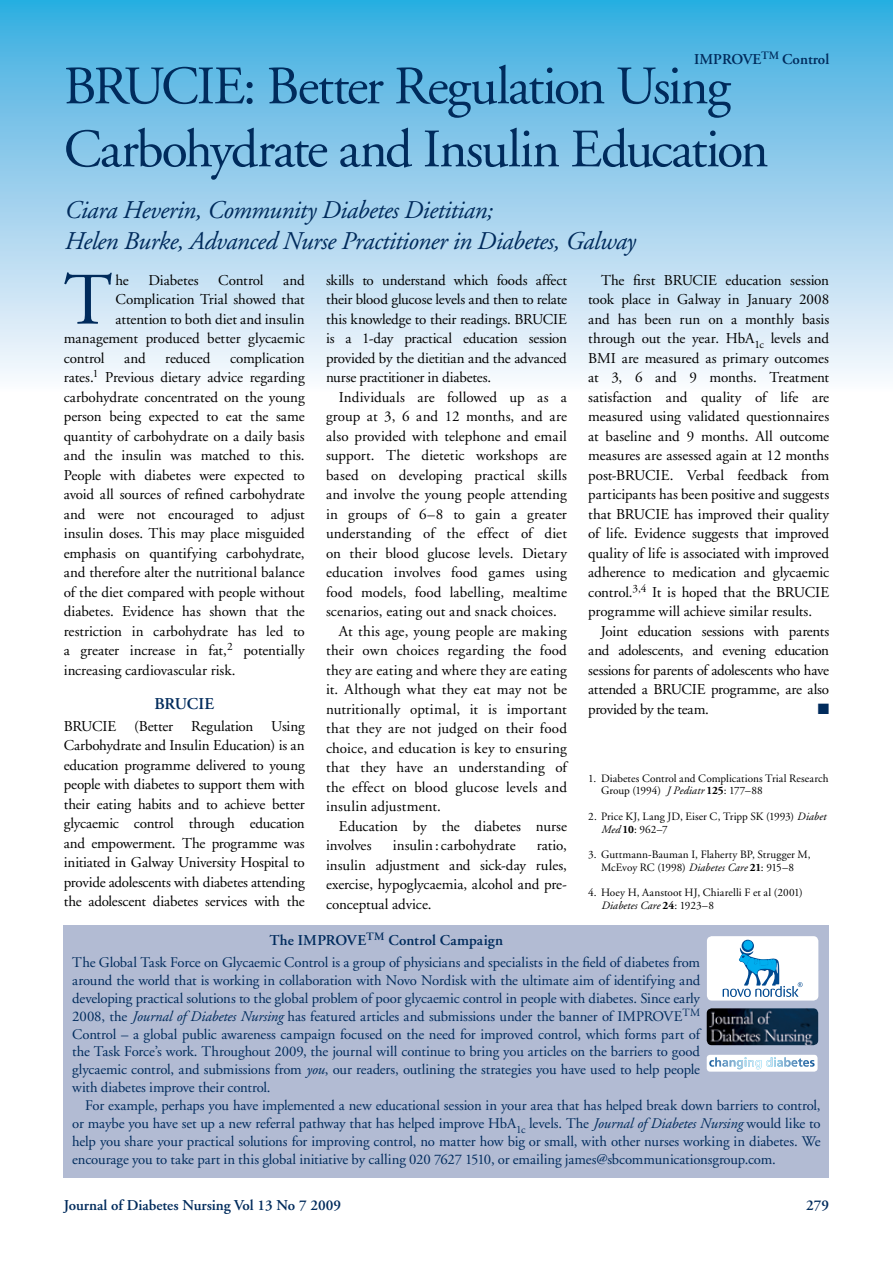
<style>
.page{position:relative;width:893px;height:1263px;background:#fff}
.page>*{position:absolute;margin:0;border:0;box-sizing:border-box;transform-origin:0 0}
.t1{font:73.8px "Adobe Garamond";color:#002b5c}
.t2{font:54px/63px "Adobe Garamond";letter-spacing:-.035em;color:#002b5c}
.t3{font:italic 25.5px/30.6px "Adobe Garamond";letter-spacing:-.02em;color:#002b5c}
.t4{font:600 16.5px "Adobe Garamond";letter-spacing:-.01em;color:#002b5c}
.t5{font:15px/19.5px "Adobe Garamond";color:#000;text-align:justify}
.t6{font:600 15px "Adobe Garamond";color:#002b5c}
.t7{font:15px "Zapf Dingbats ITC";color:#002b5c}
.t8{font:14.7px/17.9px "Adobe Garamond";letter-spacing:-.01em;color:#002b5c;text-align:justify}
.t9{font:11.25px/12.8px "Adobe Garamond";letter-spacing:.01em;color:#000}
.s1{font-style:italic}
.s2{font-weight:700}
</style>
<div class="page">
<div style="left:0;top:0;width:893px;height:393px;background:linear-gradient(to bottom,#38abdf,#fff9fd)"></div>
<div style="left:64px;top:926px;width:765px;height:252px;background:#b2bbd3"></div>
<div style="left:707px;top:936px;width:111px;height:64px;background:#fff;border-radius:5px"></div>
<svg style="left:742px;top:940px;width:12px;height:12px"></svg>
<div style="left:744px;top:941px;width:8px;height:8px;background:#00aeef;border-radius:50%"></div>
<div style="left:744px;top:941px;width:8px;height:8px;border:1px solid #00aeef;border-radius:50%"></div>
<svg style="left:723px;top:947px;width:80px;height:50px"></svg>
<div style="left:707px;top:1055px;width:110px;height:16px;background:#fff;border-radius:3px"></div>
<svg style="left:709px;top:1057px;width:106px;height:12px"></svg>
<img style="left:707px;top:1008px;width:111px;height:37px">
<p class="t6" style="left:694px;top:51px;width:137px">IMPROVE<sup>TM</sup> Control</p>
<h2 class="t2" style="left:64px;top:56px;width:706px">BRUCIE: Better Regulation Using<br>Carbohydrate and Insulin Education</h2>
<h3 class="t3" style="left:64px;top:195px;width:573px">Ciara Heverin, Community Diabetes Dietitian;<br>Helen Burke, Advanced Nurse Practitioner in Diabetes, Galway</h3>
<h1 class="t1" style="left:64px;top:261px;width:50px">T</h1>
<p class="t5" style="left:115px;top:270px;width:15px">he</p>
<p class="t5" style="left:148px;top:270px;width:52px">Diabetes</p>
<p class="t5" style="left:218px;top:270px;width:47px">Control</p>
<p class="t5" style="left:283px;top:270px;width:23px">and</p>
<p class="t5" style="left:115px;top:290px;width:191px">Complication Trial showed that</p>
<p class="t5" style="left:115px;top:309px;width:191px">attention to both diet and insulin</p>
<p class="t5" style="left:64px;top:329px;width:242px">management produced better glycaemic</p>
<p class="t5" style="left:64px;top:348px;width:42px">control</p>
<p class="t5" style="left:124px;top:348px;width:23px">and</p>
<p class="t5" style="left:165px;top:348px;width:47px">reduced</p>
<p class="t5" style="left:64px;top:348px;width:242px;text-indent:166px">complication rates.<sup>1</sup> Previous dietary advice regarding carbohydrate concentrated on the young person being expected to eat the same quantity of carbohydrate on a daily basis and the insulin was matched to this.<br>People with diabetes were expected to avoid all sources of refined carbohydrate and were not encouraged to adjust insulin doses. This may place misguided emphasis on quantifying carbohydrate, and therefore alter the nutritional balance of the diet compared with people without diabetes. Evidence has shown that the restriction in carbohydrate has led to a greater increase in fat,<sup>2</sup> potentially increasing cardiovascular risk.</p>
<p class="t4" style="left:154px;top:695px;width:61px">BRUCIE</p>
<p class="t5" style="left:64px;top:717px;width:242px">BRUCIE (Better Regulation Using Carbohydrate and Insulin Education) is an education programme delivered to young people with diabetes to support them with their eating habits and to achieve better glycaemic control through education and empowerment. The programme was initiated in Galway University Hospital to provide adolescents with diabetes attending the adolescent diabetes services with the</p>
<p class="t5" style="left:326px;top:270px;width:242px">skills to understand which foods affect their blood glucose levels and then to relate this knowledge to their readings. BRUCIE is a 1-day practical education session provided by the dietitian and the advanced nurse practitioner in diabetes.</p>
<p class="t5" style="left:339px;top:387px;width:230px">Individuals are followed up as a</p>
<p class="t5" style="left:326px;top:407px;width:242px">group at 3, 6 and 12 months, and are</p>
<p class="t5" style="left:326px;top:426px;width:242px">also provided with telephone and email</p>
<p class="t5" style="left:326px;top:446px;width:242px">support. The dietetic workshops are</p>
<p class="t5" style="left:326px;top:465px;width:242px">based on developing practical skills</p>
<p class="t5" style="left:326px;top:485px;width:242px">and involve the young people attending</p>
<p class="t5" style="left:326px;top:504px;width:242px">in groups of 6–8 to gain a greater</p>
<p class="t5" style="left:326px;top:524px;width:242px">understanding of the effect of diet</p>
<p class="t5" style="left:326px;top:543px;width:242px">on their blood glucose levels. Dietary</p>
<p class="t5" style="left:326px;top:563px;width:242px">education involves food games using</p>
<p class="t5" style="left:326px;top:582px;width:242px">food models, food labelling, mealtime</p>
<p class="t5" style="left:326px;top:602px;width:232px">scenarios, eating out and snack choices.</p>
<p class="t5" style="left:339px;top:621px;width:230px">At this age, young people are making</p>
<p class="t5" style="left:326px;top:641px;width:242px">their own choices regarding the food</p>
<p class="t5" style="left:326px;top:660px;width:242px">they are eating and where they are eating</p>
<p class="t5" style="left:326px;top:680px;width:242px">it. Although what they eat may not be</p>
<p class="t5" style="left:326px;top:699px;width:242px">nutritionally optimal, it is important</p>
<p class="t5" style="left:326px;top:719px;width:242px">that they are not judged on their food</p>
<p class="t5" style="left:326px;top:738px;width:242px">choice, and education is key to ensuring</p>
<p class="t5" style="left:326px;top:758px;width:242px">that they have an understanding of</p>
<p class="t5" style="left:326px;top:777px;width:243px">the effect on blood glucose levels and</p>
<p class="t5" style="left:326px;top:797px;width:116px">insulin adjustment.</p>
<p class="t5" style="left:339px;top:816px;width:230px">Education by the diabetes nurse</p>
<p class="t5" style="left:326px;top:836px;width:47px">involves</p>
<p class="t5" style="left:393px;top:836px;width:124px">insulin : carbohydrate</p>
<p class="t5" style="left:326px;top:836px;width:242px;text-indent:211px">ratio, insulin adjustment and sick-day rules, exercise, hypoglycaemia, alcohol and pre&shy;conceptual advice.</p>
<p class="t5" style="left:588px;top:270px;width:242px;text-indent:13px">The first BRUCIE education session took place in Galway in January 2008 and has been run on a monthly basis through out the year. HbA<sub>1c</sub> levels and BMI are measured as primary outcomes at 3, 6 and 9 months. Treatment satisfaction and quality of life are measured using validated questionnaires at baseline and 9 months. All outcome measures are assessed again at 12 months post-BRUCIE. Verbal feedback from participants has been positive and suggests that BRUCIE has improved their quality of life. Evidence suggests that improved quality of life is associated with improved adherence to medication and glycaemic control.<sup>3,4</sup> It is hoped that the BRUCIE programme will achieve similar results.</p>
<p class="t5" style="left:588px;top:621px;width:242px;text-indent:13px">Joint education sessions with parents and adolescents, and evening education sessions for parents of adolescents who have attended a BRUCIE programme, are also provided by the team.</p>
<p class="t7" style="left:818px;top:701px;width:13px">■</p>
<p class="t9" style="left:601px;top:772px;width:229px;text-indent:-13px">1. Diabetes Control and Complications Trial Research<br>Group (1994) <span class="s1">J Pediatr</span> <span class="s2">125</span>: 177–88</p>
<p class="t9" style="left:601px;top:810px;width:226px;text-indent:-13px">2. Price KJ, Lang JD, Eiser C, Tripp SK (1993) <span class="s1">Diabet<br>Med</span> <span class="s2">10</span>: 962–7</p>
<p class="t9" style="left:588px;top:848px;width:224px;text-align:center">3. Guttmann-Bauman I, Flaherty BP, Strugger M,<br>McEvoy RC (1998) <span class="s1">Diabetes Care</span> <span class="s2">21</span>: 915–8</p>
<p class="t9" style="left:601px;top:887px;width:203px;text-indent:-13px">4. Hoey H, Aanstoot HJ, Chiarelli F et al (2001)<br><span class="s1">Diabetes Care</span> <span class="s2">24</span>: 1923–8</p>
<p class="t6" style="left:269px;top:932px;width:235px">The IMPROVE<sup>TM</sup> Control Campaign</p>
<p class="t8" style="left:72px;top:954px;width:629px">The Global Task Force on Glycaemic Control is a group of physicians and specialists in the field of diabetes from around the world that is working in collaboration with Novo Nordisk with the ultimate aim of identifying and developing practical solutions to the global problem of poor glycaemic control in people with diabetes. Since early 2008, the <span class="s1">Journal of Diabetes Nursing</span> has featured articles and submissions under the banner of IMPROVE<sup>TM </sup>Control – a global public awareness campaign focused on the need for improved control, which forms part of the Task Force’s work. Throughout 2009, the journal will continue to bring you articles on the barriers to good glycaemic control, and submissions from <span class="s1">you</span>, our readers, outlining the strategies you have used to help people with diabetes improve their control.</p>
<p class="t8" style="left:72px;top:1097px;width:750px;text-indent:13px">For example, perhaps you have implemented a new educational session in your area that has helped break down barriers to control, or maybe you have set up a new referral pathway that has helped improve HbA<sub>1c</sub> levels. The <span class="s1">Journal of Diabetes Nursing</span> would like to help you share your practical solutions for improving control, no matter how big or small, with other nurses working in diabetes. We encourage you to take part in this global initiative by calling 020 7627 1510, or emailing james@sbcommunicationsgroup.com.</p>
<p class="t6" style="left:64px;top:1197px;width:279px">Journal of Diabetes Nursing Vol 13 No 7 2009</p>
<p class="t6" style="left:806px;top:1197px;width:24px">279</p>
</div>
